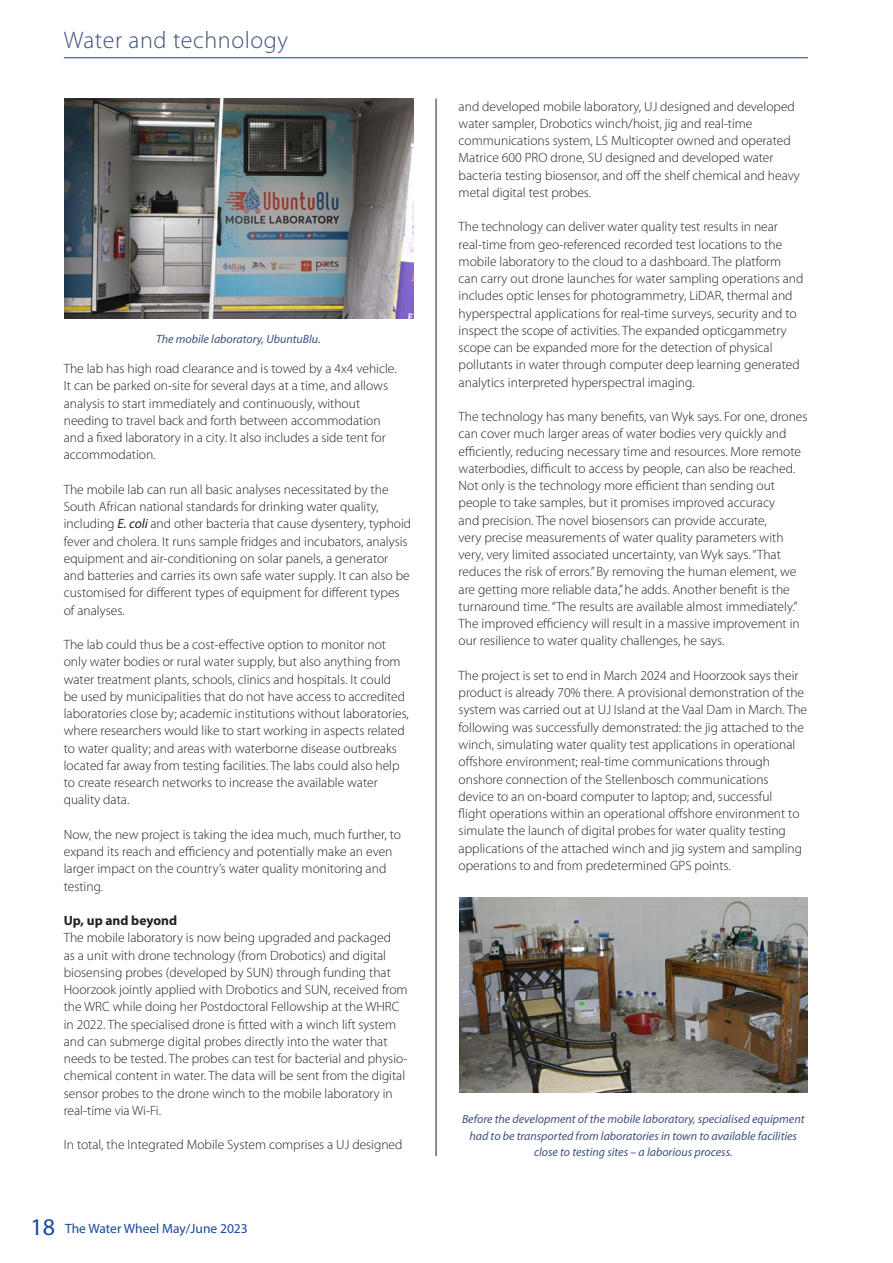
<style>
.page{position:relative;width:893px;height:1263px;background:#fff}
.page>*{position:absolute;margin:0;border:0;box-sizing:border-box;transform-origin:0 0}
.Top_bar_heading{font:300 24px "Myriad Pro";letter-spacing:.025em;color:#3f5080}
.New_body_text{font:300 13.5px/17.2px "Myriad Pro";color:#231f20}
.t1{font:13.5px "Myriad Pro";color:#18469d}
.New_body_text-2{font:700 13.5px "Myriad Pro";color:#231f20}
.New_caption{font:italic 12px/16.5px "Myriad Pro";color:#3f5080;text-align:center}
.s1{font-weight:400;font-style:italic}
.s2{font-size:24px}
</style>
<div class="page">
<hr style="left:64px;top:57px;width:744px;height:1px;background:#18469d">
<hr style="left:436px;top:99px;width:1px;height:1057px;background:#231f20">
<img style="left:64px;top:99px;width:349px;height:220px">
<img style="left:459px;top:897px;width:349px;height:196px">
<p class="Top_bar_heading" style="left:64px;top:25px;width:226px">Water and technology</p>
<p class="New_caption" style="left:156px;top:331px;width:166px">The mobile laboratory, UbuntuBlu.</p>
<p class="New_body_text" style="left:64px;top:360px;width:334px">The lab has high road clearance and is towed by a 4x4 vehicle.<br>It can be parked on-site for several days at a time, and allows analysis to start immediately and continuously, without needing to travel back and forth between accommodation and a fixed laboratory in a city. It also includes a side tent for accommodation.</p>
<p class="New_body_text" style="left:64px;top:480px;width:349px">The mobile lab can run all basic analyses necessitated by the South African national standards for drinking water quality, including <span class="s1">E. coli</span> and other bacteria that cause dysentery, typhoid fever and cholera. It runs sample fridges and incubators, analysis equipment and air-conditioning on solar panels, a generator and batteries and carries its own safe water supply. It can also be customised for different types of equipment for different types of analyses.</p>
<p class="New_body_text" style="left:64px;top:636px;width:347px">The lab could thus be a cost-effective option to monitor not only water bodies or rural water supply, but also anything from water treatment plants, schools, clinics and hospitals. It could<br>be used by municipalities that do not have access to accredited laboratories close by; academic institutions without laboratories, where researchers would like to start working in aspects related to water quality; and areas with waterborne disease outbreaks located far away from testing facilities. The labs could also help to create research networks to increase the available water quality data.</p>
<p class="New_body_text" style="left:64px;top:826px;width:339px">Now, the new project is taking the idea much, much further, to expand its reach and efficiency and potentially make an even larger impact on the country’s water quality monitoring and testing.</p>
<p class="New_body_text-2" style="left:64px;top:912px;width:115px">Up, up and beyond</p>
<p class="New_body_text" style="left:64px;top:929px;width:345px">The mobile laboratory is now being upgraded and packaged<br>as a unit with drone technology (from Drobotics) and digital biosensing probes (developed by SUN) through funding that Hoorzook jointly applied with Drobotics and SUN, received from the WRC while doing her Postdoctoral Fellowship at the WHRC in 2022. The specialised drone is fitted with a winch lift system and can submerge digital probes directly into the water that needs to be tested. The probes can test for bacterial and physio&shy;chemical content in water. The data will be sent from the digital sensor probes to the drone winch to the mobile laboratory in real-time via Wi-Fi.</p>
<p class="New_body_text" style="left:64px;top:1136px;width:340px">In total, the Integrated Mobile System comprises a UJ designed</p>
<p class="t1" style="left:30px;top:1220px;width:219px"><span class="s2">18</span> The Water Wheel May/June 2023</p>
<p class="New_body_text" style="left:459px;top:97px;width:343px">and developed mobile laboratory, UJ designed and developed water sampler, Drobotics winch/hoist, jig and real-time communications system, LS Multicopter owned and operated Matrice 600 PRO drone, SU designed and developed water bacteria testing biosensor, and off the shelf chemical and heavy metal digital test probes.</p>
<p class="New_body_text" style="left:459px;top:218px;width:346px">The technology can deliver water quality test results in near real-time from geo-referenced recorded test locations to the mobile laboratory to the cloud to a dashboard. The platform can carry out drone launches for water sampling operations and includes optic lenses for photogrammetry, LiDAR, thermal and hyperspectral applications for real-time surveys, security and to inspect the scope of activities. The expanded opticgammetry scope can be expanded more for the detection of physical pollutants in water through computer deep learning generated analytics interpreted hyperspectral imaging.</p>
<p class="New_body_text" style="left:459px;top:408px;width:350px">The technology has many benefits, van Wyk says. For one, drones can cover much larger areas of water bodies very quickly and efficiently, reducing necessary time and resources. More remote waterbodies, difficult to access by people, can also be reached.<br>Not only is the technology more efficient than sending out people to take samples, but it promises improved accuracy<br>and precision. The novel biosensors can provide accurate,<br>very precise measurements of water quality parameters with very, very limited associated uncertainty, van Wyk says. “That reduces the risk of errors.” By removing the human element, we are getting more reliable data,” he adds. Another benefit is the turnaround time. “The results are available almost immediately.” The improved efficiency will result in a massive improvement in our resilience to water quality challenges, he says.</p>
<p class="New_body_text" style="left:459px;top:667px;width:350px">The project is set to end in March 2024 and Hoorzook says their product is already 70% there. A provisional demonstration of the system was carried out at UJ Island at the Vaal Dam in March. The following was successfully demonstrated: the jig attached to the winch, simulating water quality test applications in operational offshore environment; real-time communications through onshore connection of the Stellenbosch communications device to an on-board computer to laptop; and, successful<br>flight operations within an operational offshore environment to simulate the launch of digital probes for water quality testing applications of the attached winch and jig system and sampling operations to and from predetermined GPS points.</p>
<p class="New_caption" style="left:462px;top:1111px;width:344px">Before the development of the mobile laboratory, specialised equipment had to be transported from laboratories in town to available facilities close to testing sites – a laborious process.</p>
</div>
